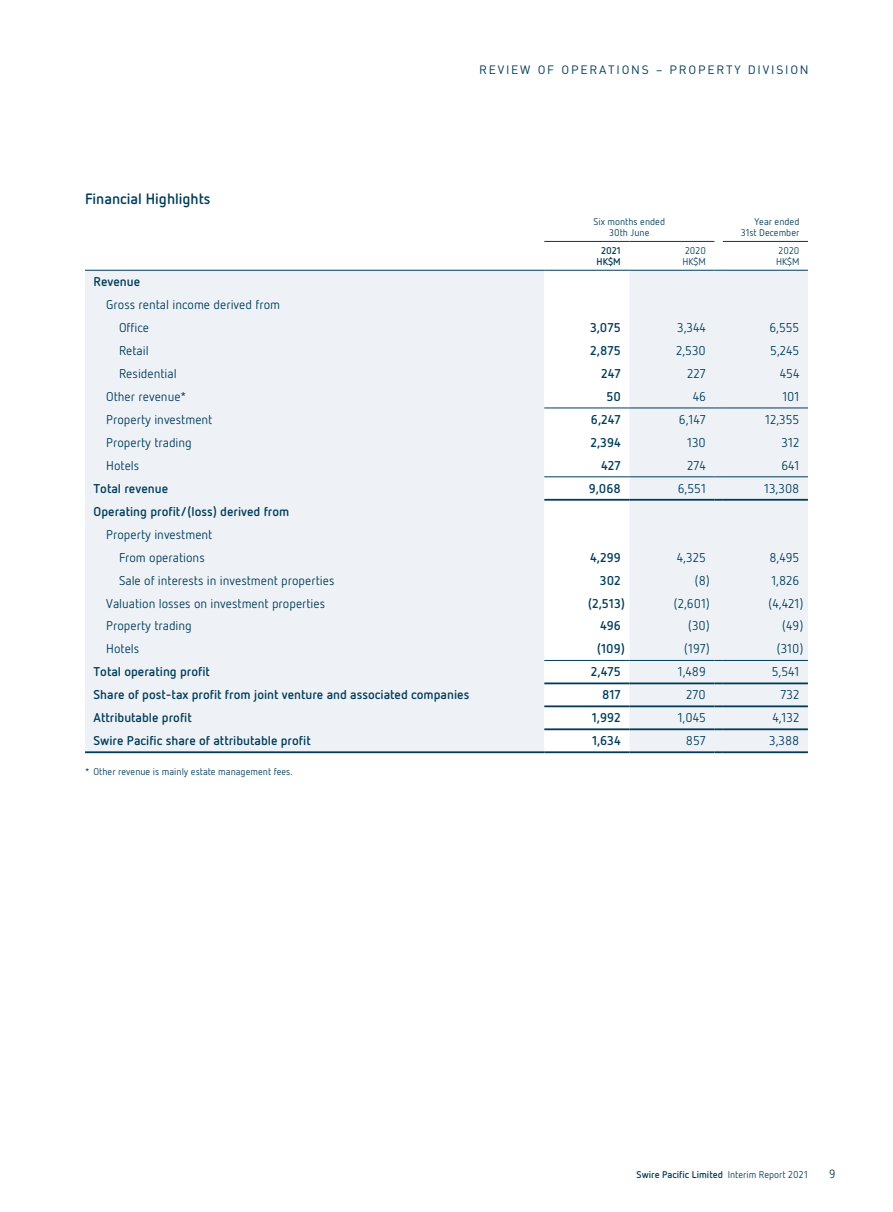
<style>
.page{position:relative;width:893px;height:1212px;background:#fff}
.page>*{position:absolute;margin:0;border:0;box-sizing:border-box;transform-origin:0 0}
.E_Heading_L2_2015{font:700 15px "Netto OT";color:#003c59}
.E_table_text_2015{font:12.75px "Netto OT";color:#003c59}
.E_table_text_2015-2{font:700 12.75px "Netto OT";color:#003c59}
.t1{font:12px "DIN";letter-spacing:.15em;color:#003c59}
.t2{font:12px "Netto OT";color:#003c59}
.E_table_small_text_2{font:9.75px "Netto OT";color:#003c59}
.E_table_small_text_2-2{font:700 9.75px "Netto OT";color:#003c59}
.E_note_2015{font:9.75px "Netto OT";color:#003c59}
.s1{font-weight:400}
</style>
<div class="page">
<div style="left:85px;top:271px;width:723px;height:480px;background:#eef2f6"></div>
<svg style="left:544px;top:271px;width:85px;height:480px"></svg>
<hr style="left:544px;top:241px;width:85px;height:1px;background:#003c59">
<hr style="left:629px;top:241px;width:85px;height:1px;background:#003c59">
<hr style="left:723px;top:241px;width:85px;height:1px;background:#003c59">
<hr style="left:544px;top:682px;width:85px;height:2px;background:#003c59">
<hr style="left:629px;top:682px;width:85px;height:2px;background:#003c59">
<svg style="left:714px;top:682px;width:9px;height:2px"></svg>
<hr style="left:723px;top:682px;width:85px;height:2px;background:#003c59">
<hr style="left:544px;top:705px;width:85px;height:2px;background:#003c59">
<hr style="left:629px;top:705px;width:85px;height:2px;background:#003c59">
<svg style="left:714px;top:705px;width:9px;height:2px"></svg>
<hr style="left:723px;top:705px;width:85px;height:2px;background:#003c59">
<hr style="left:544px;top:728px;width:85px;height:2px;background:#003c59">
<hr style="left:85px;top:751px;width:459px;height:2px;background:#003c59">
<hr style="left:629px;top:728px;width:85px;height:2px;background:#003c59">
<svg style="left:714px;top:728px;width:9px;height:2px"></svg>
<hr style="left:723px;top:728px;width:85px;height:2px;background:#003c59">
<hr style="left:85px;top:270px;width:459px;height:1px;background:#003c59">
<hr style="left:544px;top:270px;width:85px;height:1px;background:#003c59">
<hr style="left:629px;top:270px;width:85px;height:1px;background:#003c59">
<hr style="left:723px;top:270px;width:85px;height:1px;background:#003c59">
<hr style="left:544px;top:499px;width:85px;height:2px;background:#003c59">
<hr style="left:629px;top:499px;width:85px;height:2px;background:#003c59">
<svg style="left:714px;top:499px;width:9px;height:2px"></svg>
<hr style="left:723px;top:499px;width:85px;height:2px;background:#003c59">
<hr style="left:544px;top:751px;width:85px;height:2px;background:#003c59">
<hr style="left:629px;top:751px;width:85px;height:2px;background:#003c59">
<svg style="left:714px;top:751px;width:9px;height:2px"></svg>
<hr style="left:723px;top:751px;width:85px;height:2px;background:#003c59">
<hr style="left:544px;top:660px;width:85px;height:1px;background:#003c59">
<hr style="left:629px;top:660px;width:85px;height:1px;background:#003c59">
<hr style="left:723px;top:660px;width:85px;height:1px;background:#003c59">
<hr style="left:544px;top:476px;width:85px;height:1px;background:#003c59">
<hr style="left:629px;top:476px;width:85px;height:1px;background:#003c59">
<hr style="left:723px;top:476px;width:85px;height:1px;background:#003c59">
<hr style="left:544px;top:408px;width:85px;height:1px;background:#003c59">
<hr style="left:629px;top:408px;width:85px;height:1px;background:#003c59">
<hr style="left:723px;top:408px;width:85px;height:1px;background:#003c59">
<p class="E_Heading_L2_2015" style="left:85px;top:189px;width:127px">Financial Highlights</p>
<p class="t1" style="left:479px;top:62px;width:331px">REVIEW OF OPERATIONS – PROPERTY DIVISION</p>
<p class="E_table_small_text_2" style="left:594px;top:215px;width:73px">Six months ended</p>
<p class="E_table_small_text_2" style="left:609px;top:227px;width:42px">30th June</p>
<p class="E_table_small_text_2-2" style="left:601px;top:244px;width:21px">2021</p>
<p class="E_table_small_text_2-2" style="left:597px;top:255px;width:26px">HK$M</p>
<p class="E_table_small_text_2" style="left:685px;top:244px;width:22px">2020</p>
<p class="E_table_small_text_2" style="left:682px;top:255px;width:25px">HK$M</p>
<p class="E_table_small_text_2" style="left:754px;top:215px;width:47px">Year ended</p>
<p class="E_table_small_text_2" style="left:741px;top:227px;width:60px">31st December</p>
<p class="E_table_small_text_2" style="left:778px;top:244px;width:22px">2020</p>
<p class="E_table_small_text_2" style="left:776px;top:255px;width:25px">HK$M</p>
<p class="E_table_text_2015-2" style="left:94px;top:274px;width:48px">Revenue</p>
<p class="E_table_text_2015" style="left:106px;top:297px;width:175px">Gross rental income derived from</p>
<p class="E_table_text_2015" style="left:119px;top:320px;width:31px">Office</p>
<p class="E_table_text_2015-2" style="left:590px;top:320px;width:32px">3,075</p>
<p class="E_table_text_2015" style="left:677px;top:320px;width:30px">3,344</p>
<p class="E_table_text_2015" style="left:769px;top:320px;width:32px">6,555</p>
<p class="E_table_text_2015" style="left:119px;top:343px;width:31px">Retail</p>
<p class="E_table_text_2015-2" style="left:590px;top:342px;width:32px">2,875</p>
<p class="E_table_text_2015" style="left:676px;top:343px;width:31px">2,530</p>
<p class="E_table_text_2015" style="left:770px;top:343px;width:31px">5,245</p>
<p class="E_table_text_2015" style="left:119px;top:366px;width:59px">Residential</p>
<p class="E_table_text_2015-2" style="left:601px;top:365px;width:21px">247</p>
<p class="E_table_text_2015" style="left:687px;top:366px;width:20px">227</p>
<p class="E_table_text_2015" style="left:780px;top:366px;width:21px">454</p>
<p class="E_table_text_2015" style="left:106px;top:389px;width:82px">Other revenue*</p>
<p class="E_table_text_2015-2" style="left:606px;top:388px;width:16px">50</p>
<p class="E_table_text_2015" style="left:693px;top:389px;width:15px">46</p>
<p class="E_table_text_2015" style="left:782px;top:389px;width:19px">101</p>
<p class="E_table_text_2015" style="left:106px;top:412px;width:108px">Property investment</p>
<p class="E_table_text_2015-2" style="left:591px;top:411px;width:31px">6,247</p>
<p class="E_table_text_2015" style="left:679px;top:412px;width:28px">6,147</p>
<p class="E_table_text_2015" style="left:765px;top:412px;width:36px">12,355</p>
<p class="E_table_text_2015" style="left:106px;top:435px;width:87px">Property trading</p>
<p class="E_table_text_2015-2" style="left:590px;top:434px;width:32px">2,394</p>
<p class="E_table_text_2015" style="left:687px;top:435px;width:20px">130</p>
<p class="E_table_text_2015" style="left:782px;top:435px;width:19px">312</p>
<p class="E_table_text_2015" style="left:106px;top:457px;width:35px">Hotels</p>
<p class="E_table_text_2015-2" style="left:601px;top:457px;width:21px">427</p>
<p class="E_table_text_2015" style="left:687px;top:457px;width:20px">274</p>
<p class="E_table_text_2015" style="left:781px;top:457px;width:20px">641</p>
<p class="E_table_text_2015-2" style="left:94px;top:480px;width:76px">Total revenue</p>
<p class="E_table_text_2015-2" style="left:589px;top:480px;width:34px">9,068</p>
<p class="E_table_text_2015" style="left:678px;top:480px;width:30px">6,551</p>
<p class="E_table_text_2015" style="left:764px;top:480px;width:37px">13,308</p>
<p class="E_table_text_2015-2" style="left:94px;top:503px;width:197px">Operating profit/(loss) derived from</p>
<p class="E_table_text_2015" style="left:106px;top:526px;width:108px">Property investment</p>
<p class="E_table_text_2015" style="left:119px;top:549px;width:87px">From operations</p>
<p class="E_table_text_2015-2" style="left:590px;top:549px;width:32px">4,299</p>
<p class="E_table_text_2015" style="left:677px;top:549px;width:30px">4,325</p>
<p class="E_table_text_2015" style="left:769px;top:549px;width:32px">8,495</p>
<p class="E_table_text_2015" style="left:119px;top:572px;width:217px">Sale of interests in investment properties</p>
<p class="E_table_text_2015-2" style="left:600px;top:572px;width:22px">302</p>
<p class="E_table_text_2015" style="left:695px;top:572px;width:17px">(8)</p>
<p class="E_table_text_2015" style="left:771px;top:572px;width:30px">1,826</p>
<p class="E_table_text_2015" style="left:106px;top:595px;width:220px">Valuation losses on investment properties</p>
<p class="E_table_text_2015-2" style="left:588px;top:595px;width:38px">(2,513)</p>
<p class="E_table_text_2015" style="left:674px;top:595px;width:38px">(2,601)</p>
<p class="E_table_text_2015" style="left:769px;top:595px;width:36px">(4,421)</p>
<p class="E_table_text_2015" style="left:106px;top:618px;width:87px">Property trading</p>
<p class="E_table_text_2015-2" style="left:600px;top:618px;width:22px">496</p>
<p class="E_table_text_2015" style="left:688px;top:618px;width:23px">(30)</p>
<p class="E_table_text_2015" style="left:782px;top:618px;width:23px">(49)</p>
<p class="E_table_text_2015" style="left:106px;top:641px;width:35px">Hotels</p>
<p class="E_table_text_2015-2" style="left:597px;top:641px;width:29px">(109)</p>
<p class="E_table_text_2015" style="left:684px;top:641px;width:27px">(197)</p>
<p class="E_table_text_2015" style="left:777px;top:641px;width:28px">(310)</p>
<p class="E_table_text_2015-2" style="left:94px;top:664px;width:118px">Total operating profit</p>
<p class="E_table_text_2015-2" style="left:591px;top:664px;width:31px">2,475</p>
<p class="E_table_text_2015" style="left:678px;top:664px;width:30px">1,489</p>
<p class="E_table_text_2015" style="left:772px;top:664px;width:29px">5,541</p>
<p class="E_table_text_2015-2" style="left:94px;top:687px;width:377px">Share of post-tax profit from joint venture and associated companies</p>
<p class="E_table_text_2015-2" style="left:602px;top:687px;width:20px">817</p>
<p class="E_table_text_2015" style="left:686px;top:687px;width:21px">270</p>
<p class="E_table_text_2015" style="left:780px;top:687px;width:20px">732</p>
<p class="E_table_text_2015-2" style="left:94px;top:710px;width:100px">Attributable profit</p>
<p class="E_table_text_2015-2" style="left:592px;top:710px;width:31px">1,992</p>
<p class="E_table_text_2015" style="left:678px;top:710px;width:30px">1,045</p>
<p class="E_table_text_2015" style="left:772px;top:710px;width:29px">4,132</p>
<p class="E_table_text_2015-2" style="left:94px;top:733px;width:219px">Swire Pacific share of attributable profit</p>
<p class="E_table_text_2015-2" style="left:592px;top:733px;width:30px">1,634</p>
<p class="E_table_text_2015" style="left:686px;top:733px;width:21px">857</p>
<p class="E_table_text_2015" style="left:769px;top:733px;width:32px">3,388</p>
<p class="E_note_2015" style="left:85px;top:766px;width:209px">* Other revenue is mainly estate management fees.</p>
<p class="E_table_small_text_2-2" style="left:637px;top:1168px;width:173px">Swire Pacific Limited <span class="s1">Interim Report 2021</span></p>
<p class="t2" style="left:829px;top:1166px;width:8px">9</p>
</div>
